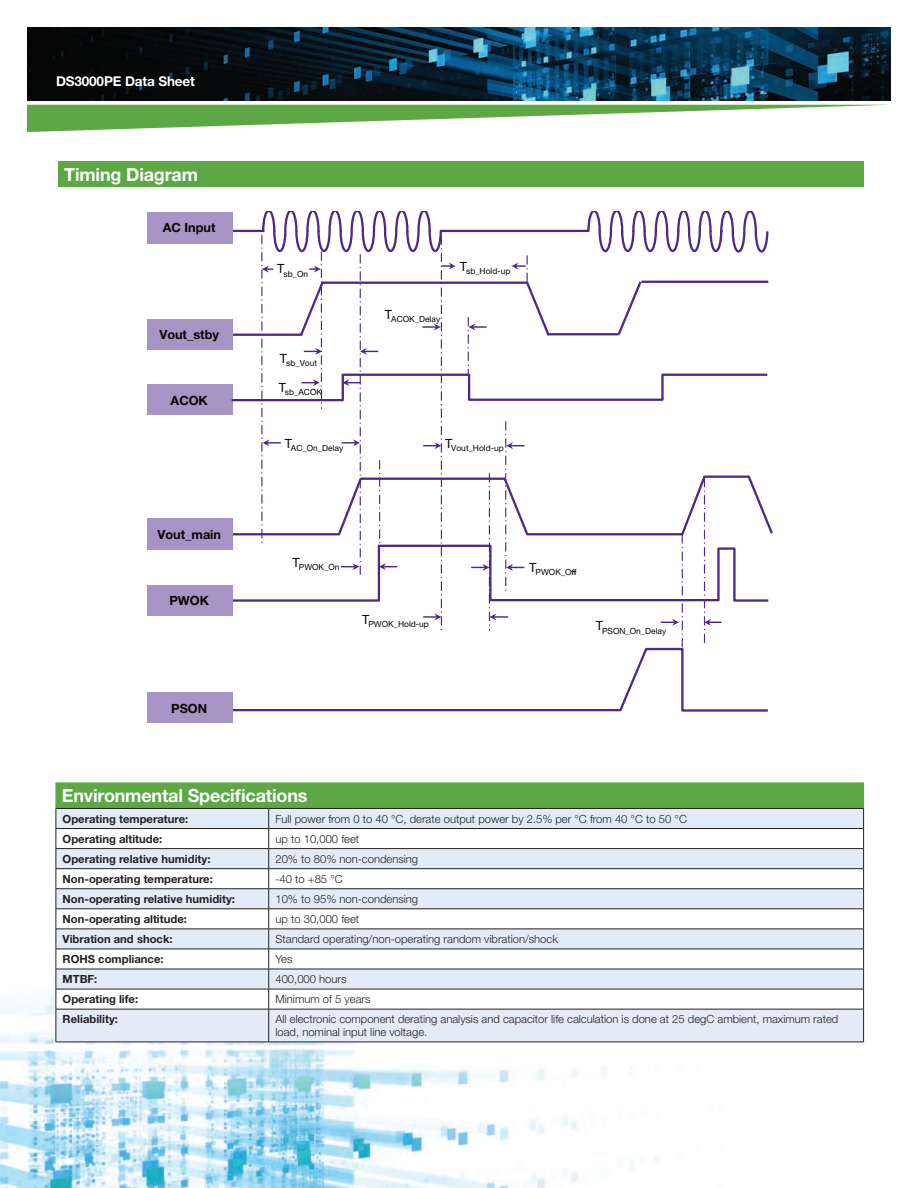
<style>
.page{position:relative;width:918px;height:1188px;background:#fff}
.page>*{position:absolute;margin:0;border:0;box-sizing:border-box;transform-origin:0 0}
.t1{font:700 18px "Helvetica Neue LT Std";letter-spacing:-.01em;color:#fff}
.t2{font:700 13.5px "Helvetica Neue LT Std";letter-spacing:-.01em;color:#fff}
.t3{font:700 12.75px "Helvetica Neue LT Std";color:#050504}
.t4{font:300 11.25px/12.8px "Helvetica Neue LT Std";color:#231f20}
.t5{font:700 11.25px "Helvetica Neue LT Std";color:#231f20}
.t6{font:8.4px "Helvetica Neue LT Std";color:#050504}
.s1{font-family:"Calibri";font-weight:700}
</style>
<div class="page">
<img style="left:27px;top:27px;width:864px;height:73px">
<svg style="left:27px;top:105px;width:854px;height:27px"></svg>
<img style="left:0;top:903px;width:659px;height:285px">
<div style="left:58px;top:162px;width:806px;height:25px;background:#5da844"></div>
<div style="left:147px;top:692px;width:85px;height:31px;background:#a595c4"></div>
<div style="left:147px;top:518px;width:85px;height:31px;background:#a595c4"></div>
<div style="left:147px;top:585px;width:85px;height:30px;background:#a595c4"></div>
<div style="left:147px;top:384px;width:85px;height:30px;background:#a595c4"></div>
<div style="left:147px;top:319px;width:85px;height:30px;background:#a595c4"></div>
<div style="left:147px;top:212px;width:85px;height:32px;background:#a595c4"></div>
<svg style="left:226px;top:211px;width:547px;height:502px"></svg>
<div style="left:56px;top:783px;width:808px;height:25px;background:#5da844"></div>
<div style="left:57px;top:809px;width:806px;height:233px;background:#e3ecf6"></div>
<svg style="left:57px;top:829px;width:806px;height:180px"></svg>
<hr style="left:56px;top:808px;width:213px;height:1px;background:#231f20">
<hr style="left:269px;top:808px;width:595px;height:1px;background:#231f20">
<hr style="left:56px;top:828px;width:213px;height:1px;background:#231f20">
<hr style="left:269px;top:828px;width:595px;height:1px;background:#231f20">
<hr style="left:56px;top:868px;width:213px;height:1px;background:#231f20">
<hr style="left:269px;top:868px;width:595px;height:1px;background:#231f20">
<hr style="left:56px;top:909px;width:213px;height:1px;background:#231f20">
<hr style="left:269px;top:909px;width:595px;height:1px;background:#231f20">
<hr style="left:56px;top:949px;width:213px;height:1px;background:#231f20">
<hr style="left:269px;top:949px;width:595px;height:1px;background:#231f20">
<hr style="left:56px;top:989px;width:213px;height:1px;background:#231f20">
<hr style="left:269px;top:989px;width:595px;height:1px;background:#231f20">
<svg style="left:268px;top:809px;width:1px;height:200px"></svg>
<svg style="left:863px;top:808px;width:1px;height:201px"></svg>
<hr style="left:56px;top:1009px;width:213px;height:1px;background:#231f20">
<hr style="left:56px;top:1009px;width:1px;height:33px;background:#231f20">
<hr style="left:269px;top:1009px;width:595px;height:1px;background:#231f20">
<hr style="left:268px;top:1009px;width:1px;height:33px;background:#231f20">
<hr style="left:863px;top:1009px;width:1px;height:33px;background:#231f20">
<hr style="left:56px;top:1042px;width:213px;height:1px;background:#231f20">
<hr style="left:269px;top:1042px;width:595px;height:1px;background:#231f20">
<hr style="left:56px;top:848px;width:213px;height:1px;background:#231f20">
<hr style="left:269px;top:848px;width:595px;height:1px;background:#231f20">
<hr style="left:56px;top:888px;width:213px;height:1px;background:#231f20">
<hr style="left:269px;top:888px;width:595px;height:1px;background:#231f20">
<hr style="left:56px;top:969px;width:213px;height:1px;background:#231f20">
<hr style="left:269px;top:969px;width:595px;height:1px;background:#231f20">
<hr style="left:56px;top:929px;width:213px;height:1px;background:#231f20">
<hr style="left:269px;top:929px;width:595px;height:1px;background:#231f20">
<svg style="left:56px;top:808px;width:1px;height:201px"></svg>
<p class="t2" style="left:56px;top:72px;width:140px">DS3000PE Data Sheet</p>
<h1 class="t1" style="left:64px;top:163px;width:135px">Timing Diagram</h1>
<p class="t3" style="left:163px;top:220px;width:54px">AC Input</p>
<p class="t3" style="left:159px;top:327px;width:61px">Vout_stby</p>
<p class="t3" style="left:171px;top:392px;width:39px">ACOK</p>
<p class="t3" style="left:157px;top:526px;width:65px">Vout_main</p>
<p class="t3" style="left:169px;top:593px;width:41px">PWOK</p>
<p class="t3" style="left:171px;top:700px;width:37px">PSON</p>
<p class="t6" style="left:277px;top:269px;width:32px"><sup>T</sup>sb_On</p>
<p class="t6" style="left:280px;top:358px;width:39px"><sup>T</sup>sb_Vout</p>
<p class="t6" style="left:279px;top:387px;width:45px"><sup>T</sup>sb_ACOK</p>
<p class="t6" style="left:285px;top:443px;width:60px"><sup>T</sup>AC_On_Delay</p>
<p class="t6" style="left:385px;top:314px;width:57px"><sup>T</sup>ACOK_Delay</p>
<p class="t6" style="left:460px;top:266px;width:52px"><sup>T</sup>sb_Hold-up</p>
<p class="t6" style="left:445px;top:443px;width:60px"><sup>T</sup>Vout_Hold-up</p>
<p class="t6" style="left:293px;top:562px;width:49px"><sup>T</sup>PWOK_On</p>
<p class="t6" style="left:362px;top:619px;width:68px"><sup>T</sup>PWOK_Hold-up</p>
<p class="t6" style="left:529px;top:567px;width:49px"><sup>T</sup>PWOK_O<span class="s1">ff</span></p>
<p class="t6" style="left:596px;top:626px;width:72px"><sup>T</sup>PSON_On_Delay</p>
<h1 class="t1" style="left:62px;top:785px;width:247px">Environmental Specifications</h1>
<p class="t5" style="left:63px;top:812px;width:127px">Operating temperature:</p>
<p class="t4" style="left:275px;top:812px;width:413px">Full power from 0 to 40 °C, derate output power by 2.5% per °C from 40 °C to 50 °C</p>
<p class="t5" style="left:63px;top:832px;width:101px">Operating altitude:</p>
<p class="t4" style="left:275px;top:832px;width:85px">up to 10,000 feet</p>
<p class="t5" style="left:63px;top:852px;width:149px">Operating relative humidity:</p>
<p class="t4" style="left:275px;top:852px;width:144px">20% to 80% non-condensing</p>
<p class="t5" style="left:63px;top:872px;width:152px">Non-operating temperature:</p>
<p class="t4" style="left:275px;top:872px;width:69px">-40 to +85 °C</p>
<p class="t5" style="left:63px;top:892px;width:174px">Non-operating relative humidity:</p>
<p class="t4" style="left:275px;top:892px;width:144px">10% to 95% non-condensing</p>
<p class="t5" style="left:63px;top:912px;width:126px">Non-operating altitude:</p>
<p class="t4" style="left:275px;top:912px;width:85px">up to 30,000 feet</p>
<p class="t5" style="left:63px;top:932px;width:111px">Vibration and shock:</p>
<p class="t4" style="left:275px;top:932px;width:284px">Standard operating/non-operating random vibration/shock</p>
<p class="t5" style="left:63px;top:952px;width:103px">ROHS compliance:</p>
<p class="t4" style="left:275px;top:952px;width:19px">Yes</p>
<p class="t5" style="left:63px;top:972px;width:36px">MTBF:</p>
<p class="t4" style="left:275px;top:972px;width:73px">400,000 hours</p>
<p class="t5" style="left:63px;top:992px;width:77px">Operating life:</p>
<p class="t4" style="left:275px;top:993px;width:97px">Minimum of 5 years</p>
<p class="t5" style="left:63px;top:1012px;width:57px">Reliability:</p>
<p class="t4" style="left:275px;top:1013px;width:564px">All electronic component derating analysis and capacitor life calculation is done at 25 degC ambient, maximum rated load, nominal input line voltage.</p>
</div>
